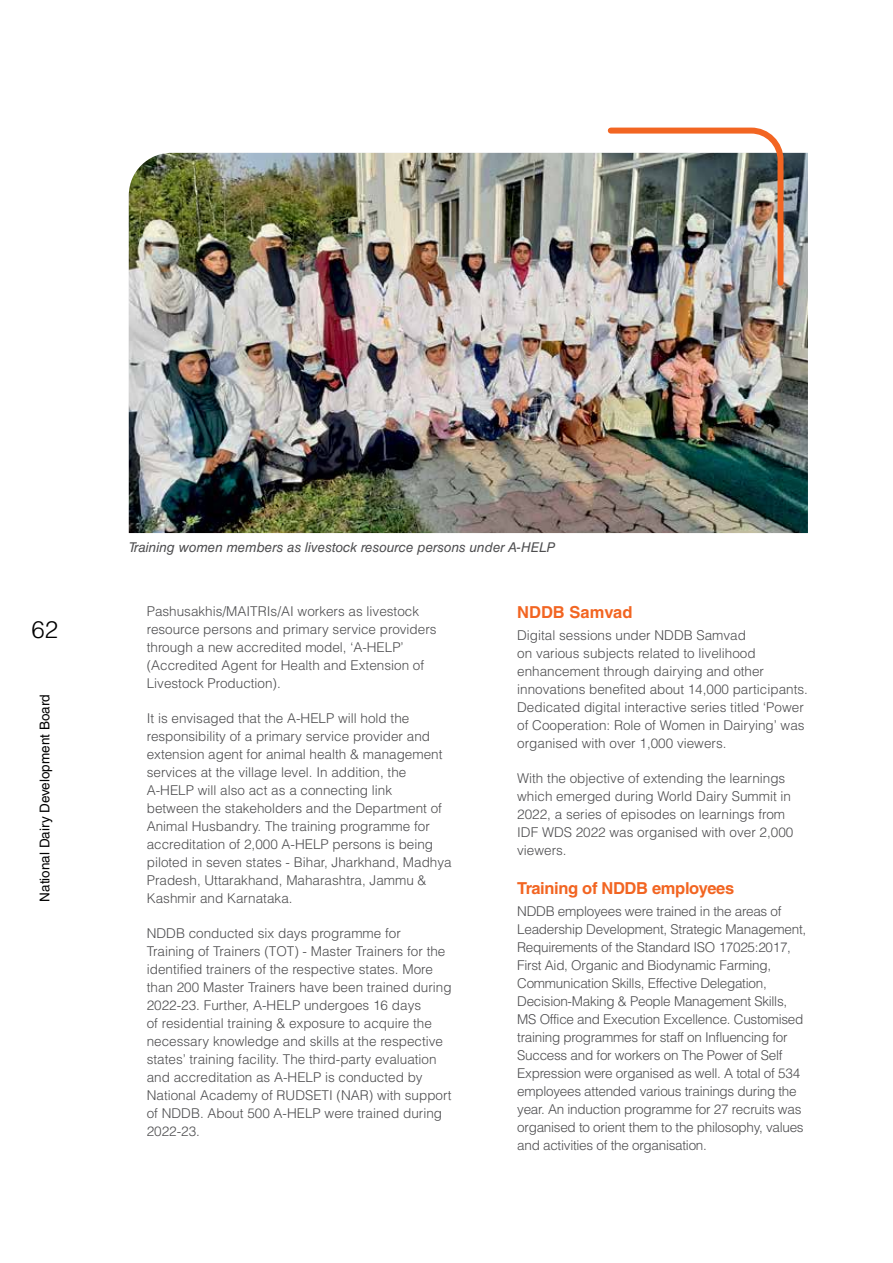
<style>
.page{position:relative;width:893px;height:1263px;background:#fff}
.page>*{position:absolute;margin:0;border:0;box-sizing:border-box;transform-origin:0 0}
.t1{font:300 24px "Helvetica LT Std";color:#000}
.t2{font:700 16.5px "Helvetica LT Std";letter-spacing:-.02em;color:#f26522}
.t3{font:700 16.5px "Helvetica LT Std";color:#f26522}
.t4{font:300 13.5px/18px "Helvetica LT Std";color:#4d4d4f}
.t5{font:300 13.5px/18px "Helvetica LT Std";letter-spacing:-.02em;color:#4d4d4f}
.t6{font:italic 13.5px "Helvetica LT Std";color:#4d4d4f}
.t7{font:13.5px "Helvetica LT Std";color:#000}
</style>
<div class="page">
<img style="left:129px;top:153px;width:679px;height:380px">
<img style="left:605px;top:127px;width:181px;height:162px">
<h1 class="t1" style="left:31px;top:614px;width:28px">62</h1>
<p class="t7" style="left:37px;top:901px;width:208px;rotate:-90deg">National Dairy Development Board</p>
<p class="t6" style="left:129px;top:539px;width:428px">Training women members as livestock resource persons under A-HELP</p>
<p class="t4" style="left:147px;top:602px;width:291px">Pashusakhis/MAITRIs/AI workers as livestock resource persons and primary service providers through a new accredited model, ‘A-HELP’ (Accredited Agent for Health and Extension of Livestock Production).</p>
<p class="t4" style="left:147px;top:709px;width:306px">It is envisaged that the A-HELP will hold the responsibility of a primary service provider and extension agent for animal health &amp; management services at the village level. In addition, the A-HELP will also act as a connecting link<br>between the stakeholders and the Department of Animal Husbandry. The training programme for accreditation of 2,000 A-HELP persons is being piloted in seven states - Bihar, Jharkhand, Madhya Pradesh, Uttarakhand, Maharashtra, Jammu &amp; Kashmir and Karnataka.</p>
<p class="t4" style="left:147px;top:924px;width:306px">NDDB conducted six days programme for Training of Trainers (TOT) - Master Trainers for the identified trainers of the respective states. More than 200 Master Trainers have been trained during 2022-23. Further, A-HELP undergoes 16 days<br>of residential training &amp; exposure to acquire the necessary knowledge and skills at the respective states’ training facility. The third-party evaluation and accreditation as A-HELP is conducted by National Academy of RUDSETI (NAR) with support of NDDB. About 500 A-HELP were trained during 2022-23.</p>
<p class="t3" style="left:517px;top:602px;width:117px">NDDB Samvad</p>
<p class="t4" style="left:517px;top:626px;width:292px">Digital sessions under NDDB Samvad<br>on various subjects related to livelihood enhancement through dairying and other innovations benefited about 14,000 participants.<br>Dedicated digital interactive series titled ‘Power of Cooperation: Role of Women in Dairying’ was organised with over 1,000 viewers.</p>
<p class="t4" style="left:517px;top:769px;width:278px">With the objective of extending the learnings which emerged during World Dairy Summit in 2022, a series of episodes on learnings from IDF WDS 2022 was organised with over 2,000 viewers.</p>
<p class="t2" style="left:517px;top:878px;width:218px">Training of NDDB employees</p>
<p class="t5" style="left:517px;top:902px;width:290px">NDDB employees were trained in the areas of Leadership Development, Strategic Management, Requirements of the Standard ISO 17025:2017, First Aid, Organic and Biodynamic Farming, Communication Skills, Effective Delegation, Decision-Making &amp; People Management Skills, MS Office and Execution Excellence. Customised training programmes for staff on Influencing for Success and for workers on The Power of Self Expression were organised as well. A total of 534 employees attended various trainings during the year. An induction programme for 27 recruits was organised to orient them to the philosophy, values and activities of the organisation.</p>
</div>
